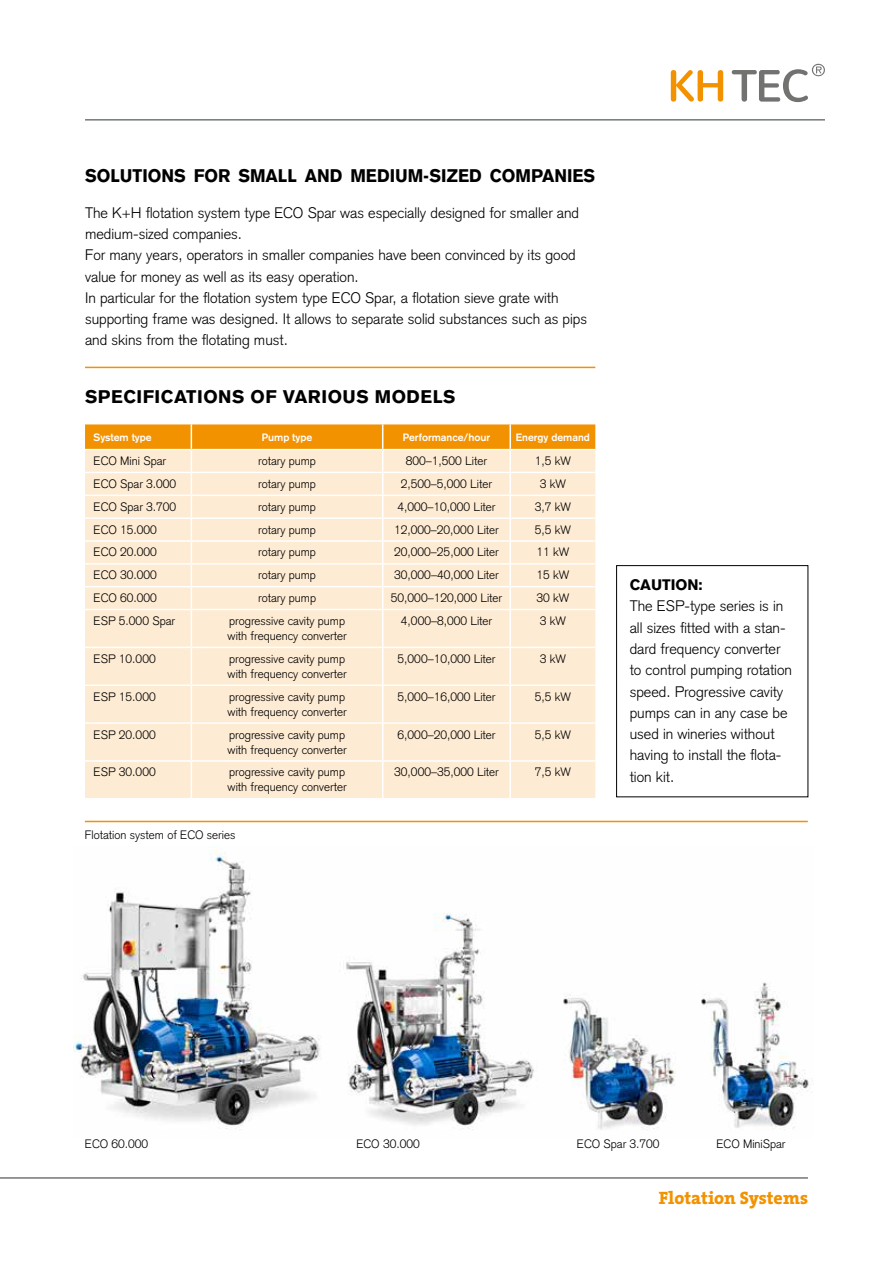
<style>
.page{position:relative;width:893px;height:1263px;background:#fff}
.page>*{position:absolute;margin:0;border:0;box-sizing:border-box;transform-origin:0 0}
.t1{font:900 18px "Akzidenz Grotesk";color:#000;scale:.95 1}
.t2{font:900 18px "Akzidenz Grotesk";letter-spacing:.03em;color:#000}
.t3{font:800 18px "The Serif";color:#f39200}
.t4{font:300 15px/21.3px "Akzidenz Grotesk";color:#000}
.t5{font:900 15px "Akzidenz Grotesk";color:#000}
.t6{font:300 12px/15px "Akzidenz Grotesk";color:#000}
.t7{font:700 10.5px "Akzidenz Grotesk";color:#fff}
</style>
<div class="page">
<hr style="left:0;top:1177px;width:808px;height:2px;background:#727777">
<hr style="left:85px;top:367px;width:510px;height:1px;background:#f39200">
<div style="left:85px;top:610px;width:510px;height:188px;background:#feebd3"></div>
<svg style="left:85px;top:424px;width:510px;height:185px;background:#fcdfb6"></svg>
<hr style="left:509px;top:587px;width:2px;height:22px;background:#fff">
<hr style="left:191px;top:610px;width:1px;height:37px;background:#fff">
<hr style="left:382px;top:610px;width:1px;height:37px;background:#fff">
<hr style="left:509px;top:610px;width:2px;height:37px;background:#fff">
<hr style="left:191px;top:648px;width:1px;height:36px;background:#fff">
<hr style="left:382px;top:648px;width:1px;height:36px;background:#fff">
<hr style="left:509px;top:648px;width:2px;height:36px;background:#fff">
<hr style="left:191px;top:686px;width:1px;height:36px;background:#fff">
<hr style="left:382px;top:686px;width:1px;height:36px;background:#fff">
<hr style="left:509px;top:686px;width:2px;height:36px;background:#fff">
<hr style="left:191px;top:724px;width:1px;height:36px;background:#fff">
<hr style="left:382px;top:724px;width:1px;height:36px;background:#fff">
<hr style="left:509px;top:724px;width:2px;height:36px;background:#fff">
<hr style="left:191px;top:762px;width:1px;height:36px;background:#fff">
<hr style="left:382px;top:762px;width:1px;height:36px;background:#fff">
<hr style="left:509px;top:762px;width:2px;height:36px;background:#fff">
<hr style="left:85px;top:449px;width:106px;height:1px;background:#fff">
<hr style="left:191px;top:449px;width:192px;height:1px;background:#fff">
<hr style="left:383px;top:449px;width:127px;height:1px;background:#fff">
<hr style="left:510px;top:449px;width:85px;height:1px;background:#fff">
<hr style="left:85px;top:472px;width:106px;height:1px;background:#fff">
<hr style="left:191px;top:472px;width:192px;height:1px;background:#fff">
<hr style="left:383px;top:472px;width:127px;height:1px;background:#fff">
<hr style="left:510px;top:472px;width:85px;height:1px;background:#fff">
<hr style="left:85px;top:495px;width:106px;height:1px;background:#fff">
<hr style="left:191px;top:495px;width:192px;height:1px;background:#fff">
<hr style="left:383px;top:495px;width:127px;height:1px;background:#fff">
<hr style="left:510px;top:495px;width:85px;height:1px;background:#fff">
<hr style="left:85px;top:517px;width:106px;height:2px;background:#fff">
<hr style="left:191px;top:517px;width:192px;height:2px;background:#fff">
<hr style="left:383px;top:517px;width:127px;height:2px;background:#fff">
<hr style="left:510px;top:517px;width:85px;height:2px;background:#fff">
<hr style="left:85px;top:540px;width:106px;height:2px;background:#fff">
<hr style="left:191px;top:540px;width:192px;height:2px;background:#fff">
<hr style="left:383px;top:540px;width:127px;height:2px;background:#fff">
<hr style="left:510px;top:540px;width:85px;height:2px;background:#fff">
<hr style="left:85px;top:563px;width:106px;height:2px;background:#fff">
<hr style="left:191px;top:563px;width:192px;height:2px;background:#fff">
<hr style="left:383px;top:563px;width:127px;height:2px;background:#fff">
<hr style="left:510px;top:563px;width:85px;height:2px;background:#fff">
<hr style="left:85px;top:586px;width:106px;height:1px;background:#fff">
<hr style="left:191px;top:586px;width:192px;height:1px;background:#fff">
<hr style="left:383px;top:586px;width:127px;height:1px;background:#fff">
<hr style="left:510px;top:586px;width:85px;height:1px;background:#fff">
<hr style="left:85px;top:647px;width:106px;height:1px;background:#fff">
<hr style="left:191px;top:647px;width:192px;height:1px;background:#fff">
<hr style="left:383px;top:647px;width:127px;height:1px;background:#fff">
<hr style="left:510px;top:647px;width:85px;height:1px;background:#fff">
<hr style="left:85px;top:684px;width:106px;height:2px;background:#fff">
<hr style="left:191px;top:684px;width:192px;height:2px;background:#fff">
<hr style="left:383px;top:684px;width:127px;height:2px;background:#fff">
<hr style="left:510px;top:684px;width:85px;height:2px;background:#fff">
<hr style="left:85px;top:722px;width:106px;height:2px;background:#fff">
<hr style="left:191px;top:722px;width:192px;height:2px;background:#fff">
<hr style="left:383px;top:722px;width:127px;height:2px;background:#fff">
<hr style="left:510px;top:722px;width:85px;height:2px;background:#fff">
<hr style="left:85px;top:760px;width:106px;height:2px;background:#fff">
<hr style="left:191px;top:760px;width:192px;height:2px;background:#fff">
<hr style="left:383px;top:760px;width:127px;height:2px;background:#fff">
<hr style="left:510px;top:760px;width:85px;height:2px;background:#fff">
<div style="left:616px;top:565px;width:192px;height:232px;border:1px solid #000"></div>
<hr style="left:85px;top:821px;width:723px;height:1px;background:#f39200">
<img style="left:73px;top:851px;width:740px;height:279px">
<hr style="left:85px;top:119px;width:740px;height:2px;background:#727777">
<svg style="left:671px;top:70px;width:52px;height:32px"></svg>
<svg style="left:732px;top:64px;width:93px;height:38px"></svg>
<h1 class="t1" style="left:85px;top:165px;width:539px">SOLUTIONS FOR SMALL AND MEDIUM-SIZED COMPANIES</h1>
<p class="t4" style="left:85px;top:202px;width:503px">The K+H flotation system type ECO Spar was especially designed for smaller and medium-sized companies.<br>For many years, operators in smaller companies have been convinced by its good value for money as well as its easy operation.<br>In particular for the flotation system type ECO Spar, a flotation sieve grate with supporting frame was designed. It allows to separate solid substances such as pips and skins from the flotating must.</p>
<h1 class="t2" style="left:85px;top:386px;width:372px">SPECIFICATIONS OF VARIOUS MODELS</h1>
<p class="t7" style="left:94px;top:431px;width:60px">System type</p>
<p class="t7" style="left:262px;top:431px;width:52px">Pump type</p>
<p class="t7" style="left:403px;top:431px;width:89px">Performance/hour</p>
<p class="t7" style="left:516px;top:431px;width:76px">Energy demand</p>
<p class="t6" style="left:94px;top:453px;width:74px">ECO Mini Spar</p>
<p class="t6" style="left:258px;top:453px;width:59px">rotary pump</p>
<p class="t6" style="left:406px;top:453px;width:83px">800–1,500 Liter</p>
<p class="t6" style="left:535px;top:453px;width:38px">1,5 kW</p>
<p class="t6" style="left:94px;top:476px;width:84px">ECO Spar 3.000</p>
<p class="t6" style="left:258px;top:476px;width:59px">rotary pump</p>
<p class="t6" style="left:401px;top:476px;width:93px">2,500–5,000 Liter</p>
<p class="t6" style="left:540px;top:476px;width:28px">3 kW</p>
<p class="t6" style="left:94px;top:499px;width:84px">ECO Spar 3.700</p>
<p class="t6" style="left:258px;top:499px;width:59px">rotary pump</p>
<p class="t6" style="left:398px;top:499px;width:99px">4,000–10,000 Liter</p>
<p class="t6" style="left:535px;top:499px;width:38px">3,7 kW</p>
<p class="t6" style="left:94px;top:522px;width:65px">ECO 15.000</p>
<p class="t6" style="left:258px;top:522px;width:59px">rotary pump</p>
<p class="t6" style="left:394px;top:522px;width:106px">12,000–20,000 Liter</p>
<p class="t6" style="left:535px;top:522px;width:38px">5,5 kW</p>
<p class="t6" style="left:94px;top:545px;width:65px">ECO 20.000</p>
<p class="t6" style="left:258px;top:545px;width:59px">rotary pump</p>
<p class="t6" style="left:394px;top:545px;width:106px">20,000–25,000 Liter</p>
<p class="t6" style="left:536px;top:545px;width:34px">11 kW</p>
<p class="t6" style="left:94px;top:568px;width:65px">ECO 30.000</p>
<p class="t6" style="left:258px;top:568px;width:59px">rotary pump</p>
<p class="t6" style="left:394px;top:568px;width:106px">30,000–40,000 Liter</p>
<p class="t6" style="left:536px;top:568px;width:34px">15 kW</p>
<p class="t6" style="left:94px;top:590px;width:65px">ECO 60.000</p>
<p class="t6" style="left:258px;top:590px;width:59px">rotary pump</p>
<p class="t6" style="left:391px;top:590px;width:113px">50,000–120,000 Liter</p>
<p class="t6" style="left:536px;top:590px;width:34px">30 kW</p>
<p class="t6" style="left:94px;top:613px;width:83px">ESP 5.000 Spar</p>
<p class="t6" style="left:228px;top:613px;width:120px">progressive cavity pump with frequency converter</p>
<p class="t6" style="left:401px;top:613px;width:93px">4,000–8,000 Liter</p>
<p class="t6" style="left:540px;top:613px;width:28px">3 kW</p>
<p class="t6" style="left:94px;top:651px;width:64px">ESP 10.000</p>
<p class="t6" style="left:228px;top:651px;width:120px">progressive cavity pump with frequency converter</p>
<p class="t6" style="left:398px;top:651px;width:99px">5,000–10,000 Liter</p>
<p class="t6" style="left:540px;top:651px;width:28px">3 kW</p>
<p class="t6" style="left:94px;top:689px;width:64px">ESP 15.000</p>
<p class="t6" style="left:228px;top:689px;width:120px">progressive cavity pump with frequency converter</p>
<p class="t6" style="left:398px;top:689px;width:99px">5,000–16,000 Liter</p>
<p class="t6" style="left:535px;top:689px;width:38px">5,5 kW</p>
<p class="t6" style="left:94px;top:727px;width:64px">ESP 20.000</p>
<p class="t6" style="left:228px;top:727px;width:120px">progressive cavity pump with frequency converter</p>
<p class="t6" style="left:398px;top:727px;width:99px">6,000–20,000 Liter</p>
<p class="t6" style="left:535px;top:727px;width:38px">5,5 kW</p>
<p class="t6" style="left:94px;top:765px;width:64px">ESP 30.000</p>
<p class="t6" style="left:228px;top:765px;width:120px">progressive cavity pump with frequency converter</p>
<p class="t6" style="left:394px;top:765px;width:106px">30,000–35,000 Liter</p>
<p class="t6" style="left:535px;top:765px;width:38px">7,5 kW</p>
<p class="t6" style="left:85px;top:827px;width:152px">Flotation system of ECO series</p>
<p class="t5" style="left:630px;top:576px;width:75px">CAUTION:</p>
<p class="t4" style="left:630px;top:596px;width:164px">The ESP-type series is in all sizes fitted with a stan&shy;dard frequency converter to control pumping rotation speed. Progressive cavity pumps can in any case be used in wineries without having to install the flota&shy;tion kit.</p>
<p class="t6" style="left:85px;top:1136px;width:65px">ECO 60.000</p>
<p class="t6" style="left:356px;top:1136px;width:65px">ECO 30.000</p>
<p class="t6" style="left:577px;top:1136px;width:84px">ECO Spar 3.700</p>
<p class="t6" style="left:716px;top:1136px;width:71px">ECO MiniSpar</p>
<h1 class="t3" style="left:659px;top:1182px;width:151px">Flotation Systems</h1>
</div>
